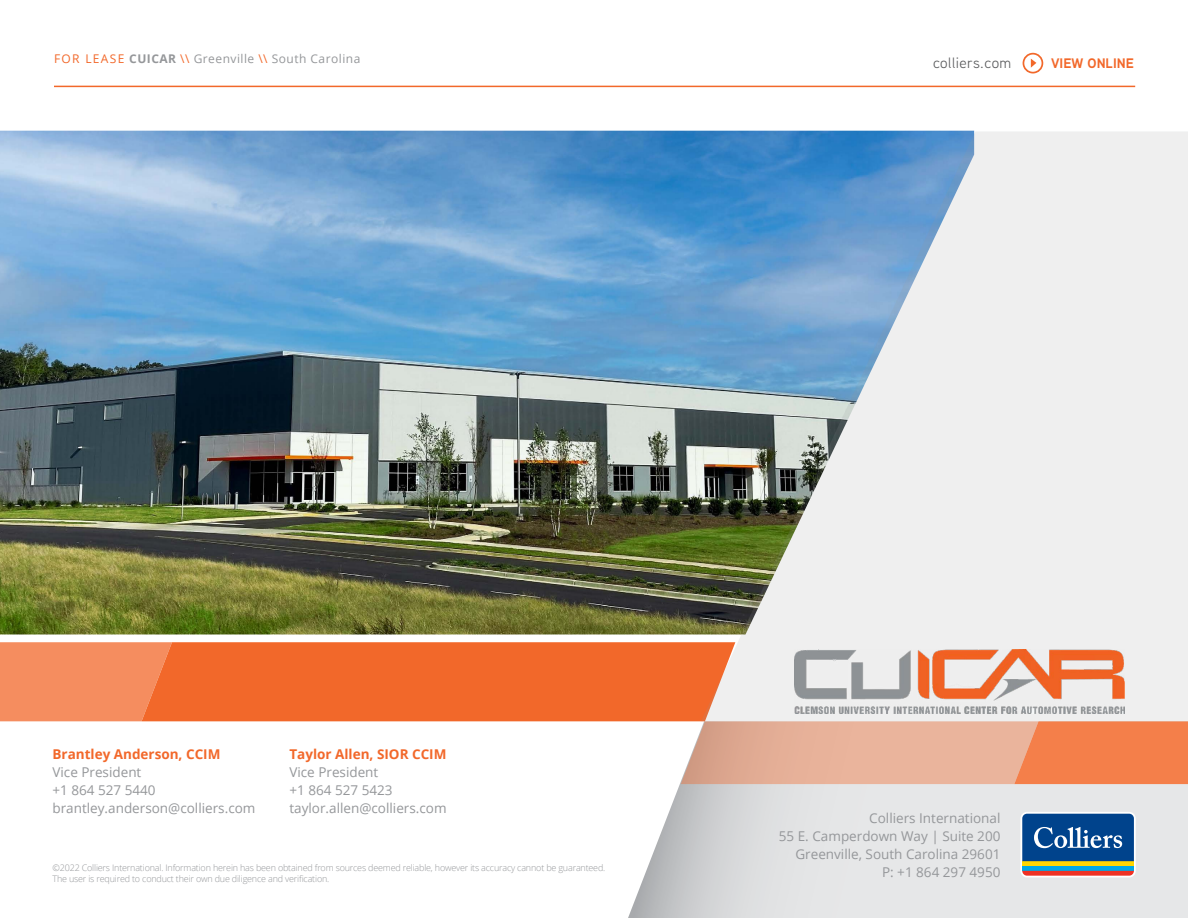
<style>
.page{position:relative;width:1188px;height:918px;background:#fff}
.page>*{position:absolute;margin:0;border:0;box-sizing:border-box;transform-origin:0 0}
.t1{font:15px "Aaux Next";letter-spacing:.03em;color:#58595b}
.t2{font:700 13.8px "Aaux Next";color:#f2682a}
.t3{font:13.5px/18px "Open Sans";color:#95979a}
.t4{font:700 13.5px "Open Sans";color:#f2682a}
.t5{font:12px "Open Sans";letter-spacing:.04em;color:#95979a}
.t6{font:300 9px/10.5px "Open Sans";letter-spacing:-.02em;color:#95979a}
.s1{color:#f2682a}
.s2{font-weight:700}
</style>
<div class="page">
<svg style="left:628px;top:721px;width:560px;height:197px;background:#e2e3e4"></svg>
<div style="left:172px;top:642px;width:529px;height:79px;background:#f2682a"></div>
<svg style="left:0;top:642px;width:172px;height:79px;background:#f48a5a"></svg>
<svg style="left:681px;top:721px;width:507px;height:63px;background:#eaa281"></svg>
<svg style="left:1020px;top:812px;width:116px;height:65px"></svg>
<div style="left:1022px;top:866px;width:112px;height:5px;background:#00a8e4"></div>
<div style="left:1022px;top:861px;width:112px;height:5px;background:#ffd600"></div>
<svg style="left:1022px;top:871px;width:112px;height:5px"></svg>
<svg style="left:1022px;top:814px;width:112px;height:47px;background:#1c5898"></svg>
<hr style="left:54px;top:86px;width:1081px;height:1px;background:#f2682a">
<div style="left:1023px;top:53px;width:20px;height:21px;border:2px solid #f2682a;border-radius:50%"></div>
<svg style="left:1031px;top:59px;width:5px;height:9px"></svg>
<img style="left:0;top:131px;width:701px;height:503px">
<svg style="left:701px;top:131px;width:487px;height:590px;fill:#efefef"></svg>
<img style="left:794px;top:650px;width:331px;height:64px">
<p class="t5" style="left:54px;top:51px;width:308px"><span class="s1">FOR LEASE</span> <span class="s2">CUICAR</span> <span class="s1">\\</span> Greenville <span class="s1">\\</span> South Carolina</p>
<p class="t1" style="left:933px;top:53px;width:80px">colliers.com</p>
<p class="t2" style="left:1051px;top:53px;width:84px">VIEW ONLINE</p>
<p class="t4" style="left:52px;top:744px;width:169px">Brantley Anderson, CCIM</p>
<p class="t3" style="left:52px;top:762px;width:204px">Vice President<br>+1 864 527 5440 brantley.anderson@colliers.com</p>
<p class="t4" style="left:289px;top:745px;width:159px">Taylor Allen, SIOR CCIM</p>
<p class="t3" style="left:289px;top:763px;width:159px">Vice President<br>+1 864 527 5423 taylor.allen@colliers.com</p>
<p class="t6" style="left:52px;top:863px;width:554px">©2022 Colliers International. Information herein has been obtained from sources deemed reliable, however its accuracy cannot be guaranteed.<br>The user is required to conduct their own due diligence and verification.</p>
<p class="t3" style="left:779px;top:809px;width:223px;text-align:right">Colliers International<br>55 E. Camperdown Way | Suite 200<br>Greenville, South Carolina 29601<br>P: +1 864 297 4950</p>
</div>
